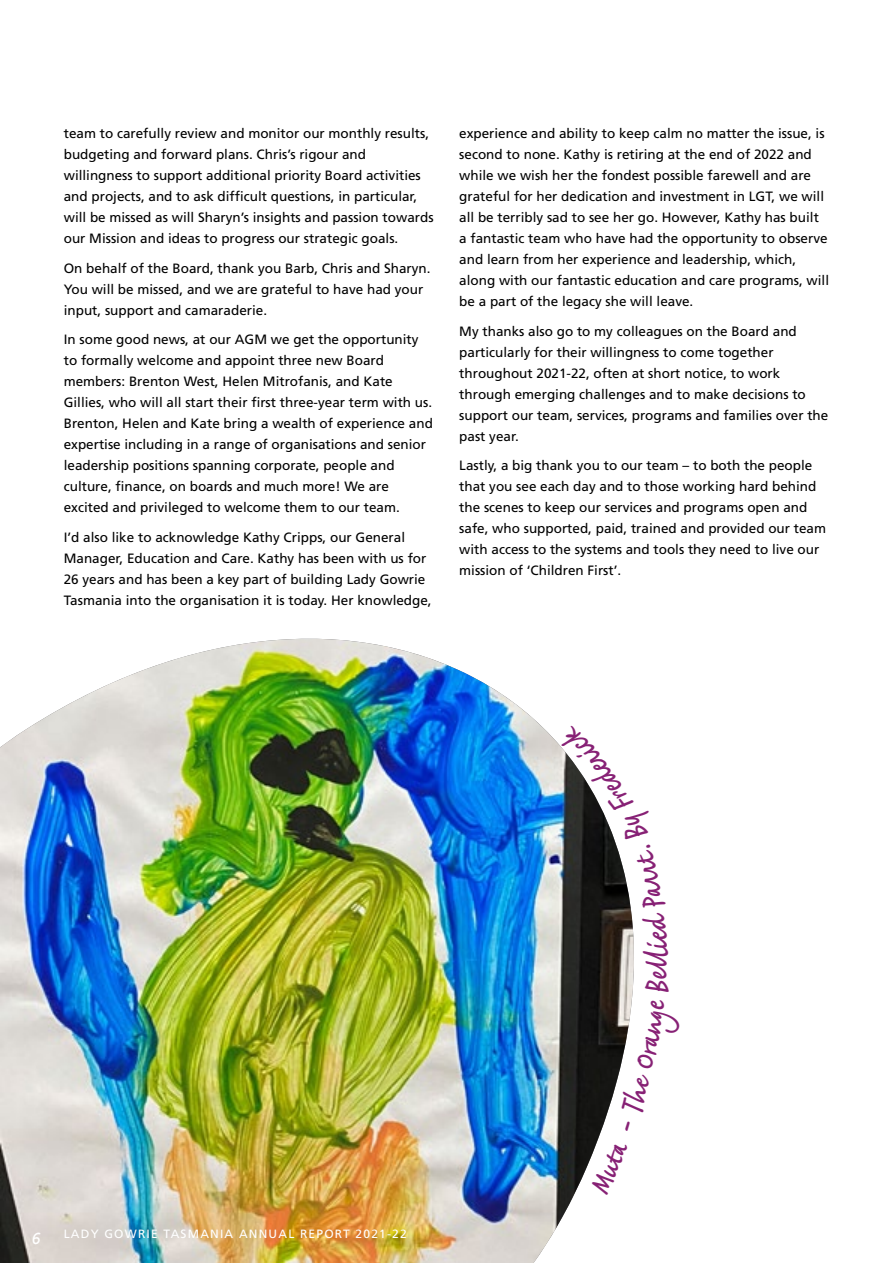
<style>
.page{position:relative;width:893px;height:1263px;background:#fff}
.page>*{position:absolute;margin:0;border:0;box-sizing:border-box;transform-origin:0 0}
.t1{font:21px "Saltbush";color:#fff}
.t2{font:13.5px/21px "Frutiger";color:#000}
.t3{font:12px "Frutiger";letter-spacing:.1em;color:#fff}
</style>
<div class="page">
<img style="left:0;top:639px;width:633px;height:624px">
<svg style="left:590px;top:1141px;width:38px;height:54px"></svg>
<svg style="left:624px;top:1121px;width:6px;height:10px"></svg>
<svg style="left:621px;top:999px;width:12px;height:115px"></svg>
<svg style="left:557px;top:724px;width:77px;height:268px"></svg>
<p class="t2" style="left:64px;top:123px;width:371px">team to carefully review and monitor our monthly results, budgeting and forward plans. Chris’s rigour and willingness to support additional priority Board activities and projects, and to ask difficult questions, in particular, will be missed as will Sharyn’s insights and passion towards our Mission and ideas to progress our strategic goals.</p>
<p class="t2" style="left:64px;top:257px;width:368px">On behalf of the Board, thank you Barb, Chris and Sharyn.<br>You will be missed, and we are grateful to have had your input, support and camaraderie.</p>
<p class="t2" style="left:64px;top:329px;width:371px">In some good news, at our AGM we get the opportunity to formally welcome and appoint three new Board members: Brenton West, Helen Mitrofanis, and Kate Gillies, who will all start their first three-year term with us.<br>Brenton, Helen and Kate bring a wealth of experience and expertise including in a range of organisations and senior leadership positions spanning corporate, people and culture, finance, on boards and much more! We are excited and privileged to welcome them to our team.</p>
<p class="t2" style="left:64px;top:526px;width:369px">I’d also like to acknowledge Kathy Cripps, our General Manager, Education and Care. Kathy has been with us for 26 years and has been a key part of building Lady Gowrie Tasmania into the organisation it is today. Her knowledge,</p>
<p class="t2" style="left:459px;top:123px;width:371px">experience and ability to keep calm no matter the issue, is second to none. Kathy is retiring at the end of 2022 and while we wish her the fondest possible farewell and are grateful for her dedication and investment in LGT, we will all be terribly sad to see her go. However, Kathy has built a fantastic team who have had the opportunity to observe and learn from her experience and leadership, which, along with our fantastic education and care programs, will be a part of the legacy she will leave.</p>
<p class="t2" style="left:459px;top:320px;width:371px">My thanks also go to my colleagues on the Board and particularly for their willingness to come together throughout 2021-22, often at short notice, to work through emerging challenges and to make decisions to support our team, services, programs and families over the past year.</p>
<p class="t2" style="left:459px;top:455px;width:368px">Lastly, a big thank you to our team – to both the people that you see each day and to those working hard behind the scenes to keep our services and programs open and safe, who supported, paid, trained and provided our team with access to the systems and tools they need to live our mission of ‘Children First’.</p>
<h1 class="t1" style="left:31px;top:1224px;width:11px">6</h1>
<p class="t3" style="left:64px;top:1226px;width:345px">LADY GOWRIE TASMANIA ANNUAL REPORT 2021-22</p>
</div>
